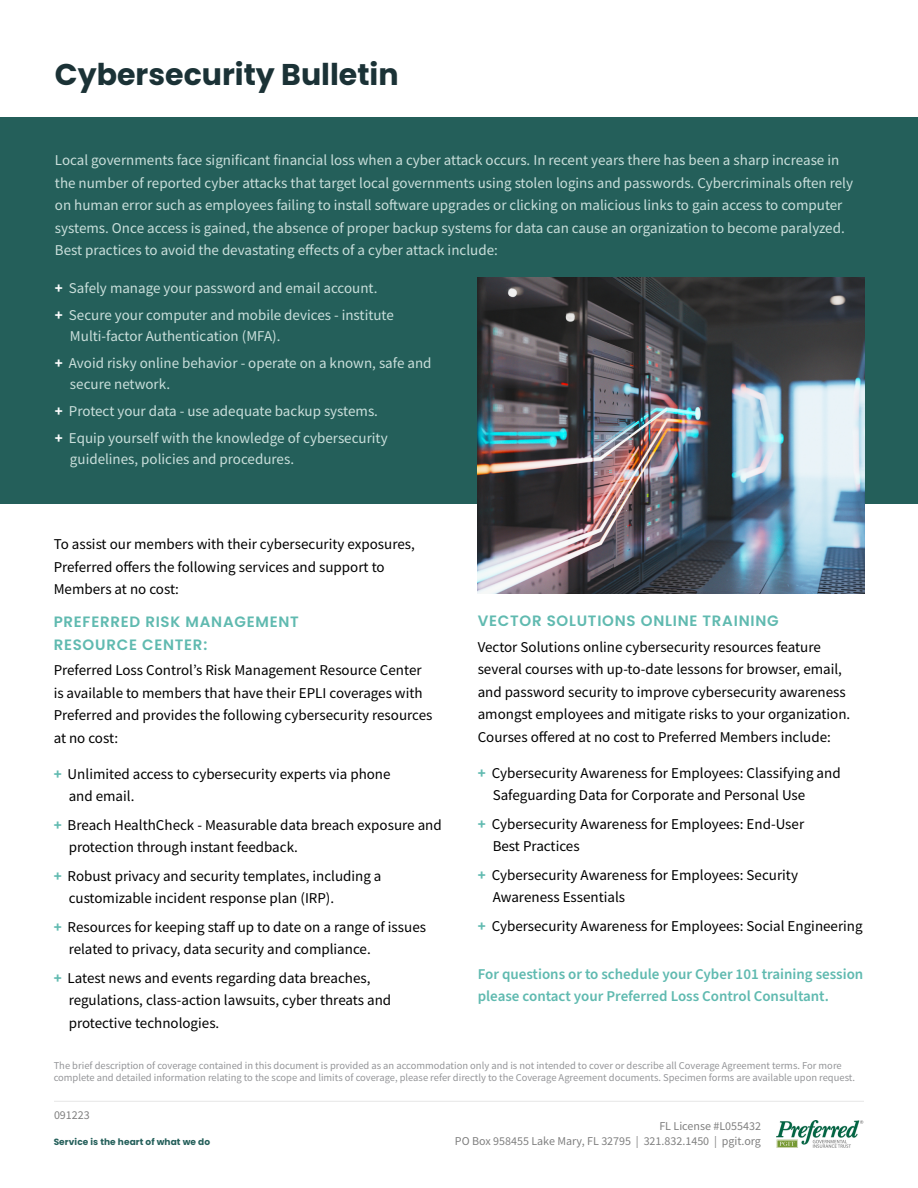
<style>
.page{position:relative;width:918px;height:1188px;background:#fff}
.page>*{position:absolute;margin:0;border:0;box-sizing:border-box;transform-origin:0 0}
.t1{font:700 30px "Poppins";color:#1b3236}
.t2{font:15px/22.5px "Source Sans Pro";color:#000}
.t3{font:15px/27px "Source Sans Pro";color:#cadfdb}
.t4{font:600 15px/22.5px "Source Sans Pro";color:#60bab0}
.t5{font:600 15px/22.5px "Poppins";letter-spacing:.05em;color:#60bab0}
.t6{font:12px/15.8px "Source Sans Pro";color:#808080;text-align:right}
.t7{font:10.5px/12px "Source Sans Pro";color:#949598}
.t8{font:700 9px "Poppins";letter-spacing:.01em;color:#245f5a}
.s1{font-weight:700;color:#fff}
.s2{font-weight:700;color:#60bab0}
</style>
<div class="page">
<img style="left:776px;top:1120px;width:88px;height:28px">
<hr style="left:54px;top:1101px;width:810px;height:1px;background:#e6e6e6">
<div style="left:0;top:117px;width:918px;height:387px;background:#245f5a"></div>
<img style="left:478px;top:278px;width:387px;height:316px">
<h1 class="t1" style="left:55px;top:58px;width:345px">Cybersecurity Bulletin</h1>
<p class="t3" style="left:55px;top:149px;width:800px;line-height:22.5px">Local governments face significant financial loss when a cyber attack occurs. In recent years there has been a sharp increase in the number of reported cyber attacks that target local governments using stolen logins and passwords. Cybercriminals often rely on human error such as employees failing to install software upgrades or clicking on malicious links to gain access to computer systems. Once access is gained, the absence of proper backup systems for data can cause an organization to become paralyzed.<br>Best practices to avoid the devastating effects of a cyber attack include:</p>
<p class="t3" style="left:55px;top:275px;width:340px"><span class="s1">+</span> Safely manage your password and email account.<br><span class="s1">+</span> Secure your computer and mobile devices - institute</p>
<p class="t3" style="left:55px;top:323px;width:378px;text-indent:15px">Multi-factor Authentication (MFA).<br><span class="s1">+</span> Avoid risky online behavior - operate on a known, safe and</p>
<p class="t3" style="left:55px;top:371px;width:334px;text-indent:15px">secure network.<br><span class="s1">+</span> Protect your data - use adequate backup systems. <span class="s1">+</span> Equip yourself with the knowledge of cybersecurity</p>
<p class="t3" style="left:70px;top:446px;width:226px">guidelines, policies and procedures.</p>
<p class="t2" style="left:54px;top:533px;width:363px">To assist our members with their cybersecurity exposures,<br>Preferred offers the following services and support to<br>Members at no cost:</p>
<p class="t5" style="left:54px;top:611px;width:247px">PREFERRED RISK MANAGEMENT<br>RESOURCE CENTER:</p>
<p class="t2" style="left:54px;top:659px;width:380px">Preferred Loss Control’s Risk Management Resource Center is available to members that have their EPLI coverages with Preferred and provides the following cybersecurity resources at no cost:</p>
<p class="t2" style="left:69px;top:762px;width:323px;text-indent:-15px"><span class="s2">+</span> Unlimited access to cybersecurity experts via phone and email.</p>
<p class="t2" style="left:69px;top:813px;width:375px;text-indent:-15px"><span class="s2">+</span> Breach HealthCheck - Measurable data breach exposure and protection through instant feedback.</p>
<p class="t2" style="left:69px;top:864px;width:314px;text-indent:-15px"><span class="s2">+</span> Robust privacy and security templates, including a customizable incident response plan (IRP).</p>
<p class="t2" style="left:69px;top:915px;width:359px;text-indent:-15px"><span class="s2">+</span> Resources for keeping staff up to date on a range of issues related to privacy, data security and compliance.</p>
<p class="t2" style="left:69px;top:966px;width:324px;text-indent:-15px"><span class="s2">+</span> Latest news and events regarding data breaches, regulations, class-action lawsuits, cyber threats and protective technologies.</p>
<p class="t5" style="left:478px;top:610px;width:302px">VECTOR SOLUTIONS ONLINE TRAINING</p>
<p class="t2" style="left:478px;top:635px;width:374px">Vector Solutions online cybersecurity resources feature several courses with up-to-date lessons for browser, email, and password security to improve cybersecurity awareness amongst employees and mitigate risks to your organization.<br>Courses offered at no cost to Preferred Members include:</p>
<p class="t2" style="left:493px;top:761px;width:350px;text-indent:-15px"><span class="s2">+</span> Cybersecurity Awareness for Employees: Classifying and<br>Safeguarding Data for Corporate and Personal Use</p>
<p class="t2" style="left:493px;top:812px;width:313px;text-indent:-15px"><span class="s2">+</span> Cybersecurity Awareness for Employees: End-User<br>Best Practices</p>
<p class="t2" style="left:493px;top:863px;width:307px;text-indent:-15px"><span class="s2">+</span> Cybersecurity Awareness for Employees: Security<br>Awareness Essentials</p>
<p class="t2" style="left:478px;top:914px;width:387px"><span class="s2">+</span> Cybersecurity Awareness for Employees: Social Engineering</p>
<p class="t4" style="left:478px;top:963px;width:387px">For questions or to schedule your Cyber 101 training session please contact your Preferred Loss Control Consultant.</p>
<p class="t7" style="left:54px;top:1059px;width:803px">The brief description of coverage contained in this document is provided as an accommodation only and is not intended to cover or describe all Coverage Agreement terms. For more complete and detailed information relating to the scope and limits of coverage, please refer directly to the Coverage Agreement documents. Specimen forms are available upon request.</p>
<p class="t6" style="left:455px;top:1118px;width:308px">FL License #L055432<br>PO Box 958455 Lake Mary, FL 32795 | 321.832.1450 | pgit.org</p>
<p class="t6" style="left:54px;top:1107px;width:37px">091223</p>
<p class="t8" style="left:54px;top:1137px;width:158px">Service is the heart of what we do</p>
</div>
